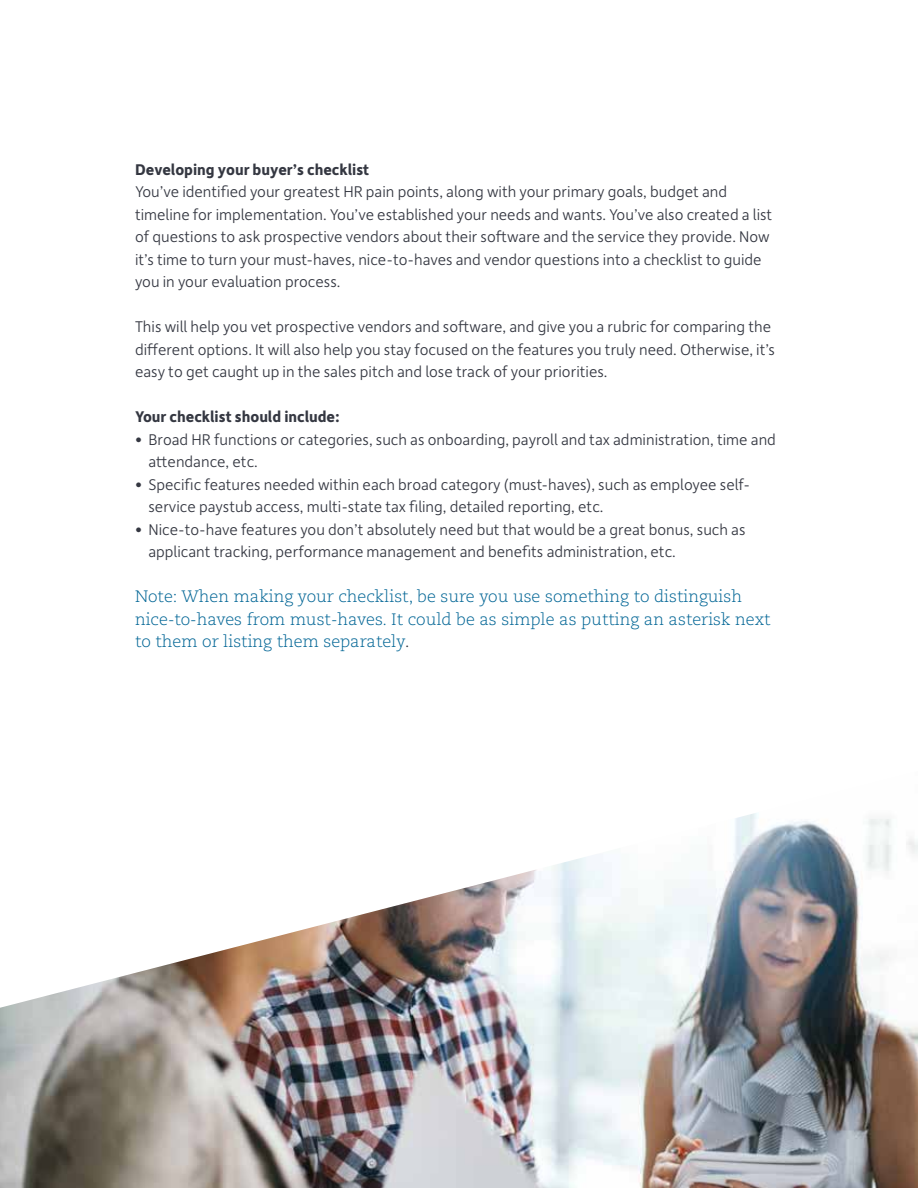
<style>
.page{position:relative;width:918px;height:1188px;background:#fff}
.page>*{position:absolute;margin:0;border:0;box-sizing:border-box;transform-origin:0 0}
.t1{font:300 16.5px/22.5px "Depot New";color:#343741}
.t2{font:300 16.5px/22.5px "Caecilia LT Std";color:#006595}
.t3{font:700 16.5px "Depot New";color:#343741}
.s1{font-family:"Depot New";color:#343741}
</style>
<div class="page">
<img style="left:0;top:813px;width:918px;height:375px">
<p class="t3" style="left:135px;top:158px;width:236px">Developing your buyer’s checklist</p>
<p class="t1" style="left:135px;top:180px;width:639px">You’ve identified your greatest HR pain points, along with your primary goals, budget and timeline for implementation. You’ve established your needs and wants. You’ve also created a list of questions to ask prospective vendors about their software and the service they provide. Now it’s time to turn your must-haves, nice-to-haves and vendor questions into a checklist to guide you in your evaluation process.</p>
<p class="t1" style="left:135px;top:315px;width:642px">This will help you vet prospective vendors and software, and give you a rubric for comparing the different options. It will also help you stay focused on the features you truly need. Otherwise, it’s easy to get caught up in the sales pitch and lose track of your priorities.</p>
<p class="t3" style="left:135px;top:406px;width:206px">Your checklist should include:</p>
<p class="t1" style="left:148px;top:427px;width:629px;text-indent:-13px">• Broad HR functions or categories, such as onboarding, payroll and tax administration, time and attendance, etc.</p>
<p class="t1" style="left:148px;top:472px;width:603px;text-indent:-13px">• Specific features needed within each broad category (must-haves), such as employee self&shy;service paystub access, multi-state tax filing, detailed reporting, etc.</p>
<p class="t1" style="left:148px;top:517px;width:599px;text-indent:-13px">• Nice-to-have features you don’t absolutely need but that would be a great bonus, such as applicant tracking, performance management and benefits administration, etc.</p>
<p class="t2" style="left:135px;top:586px;width:637px">Note: When making your checklist, be sure you use something to distinguish nice-to-haves from must-haves. It could be as simple as putting an asterisk next to them or listing them separately<span class="s1">.</span></p>
</div>
